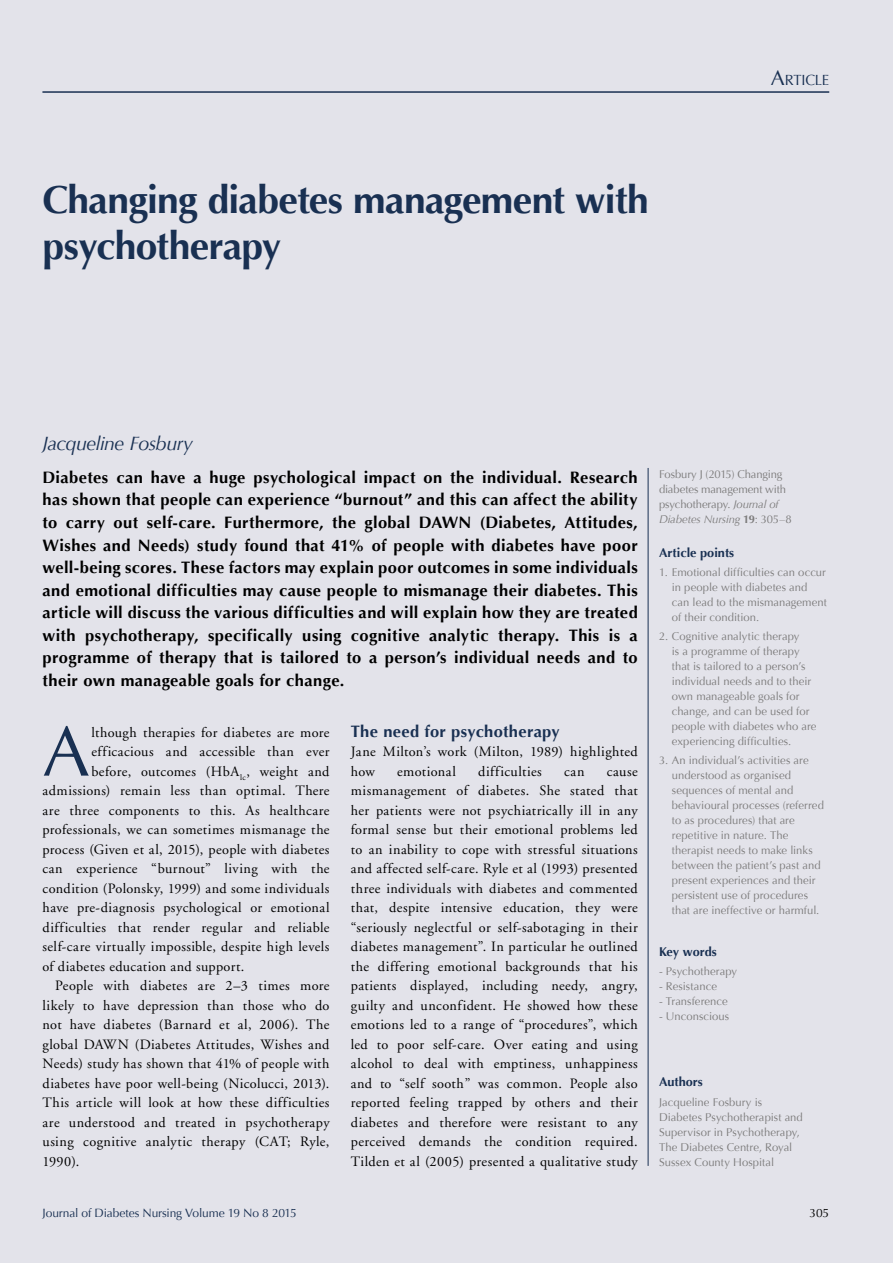
<style>
.page{position:relative;width:893px;height:1263px;background:#e3e3ea}
.page>*{position:absolute;margin:0;border:0;box-sizing:border-box;transform-origin:0 0}
.t1{font:71.25px "Optima";color:#193052}
.t2{font:700 39px/46.5px "Optima";letter-spacing:-.02em;color:#193052}
.t3{font:italic 19.5px "Optima";letter-spacing:-.025em;color:#193052}
.t4{font:700 16.5px/22.5px "Optima";letter-spacing:.025em;color:#000;text-align:justify}
.t5{font:700 16.5px "Optima";letter-spacing:.02em;color:#193052}
.t6{font:14.7px "Optima";letter-spacing:-.02em;color:#193052}
.t7{font:14.25px/19.5px "Adobe Garamond";letter-spacing:.03em;color:#000}
.t8{font:700 12.75px "Optima";color:#193052}
.t9{font:12px "Optima";letter-spacing:-.015em;color:#193052}
.t10{font:12px "Optima";color:#000}
.t11{font:11.25px/15px "Optima";letter-spacing:.005em;color:#7c7b7b}
.t12{font:11.25px/15px "Optima";letter-spacing:-.015em;color:#7c7b7b}
.s1{font-size:21px}
.s2{font-style:italic}
.s3{font-weight:700}
</style>
<div class="page">
<hr style="left:43px;top:92px;width:786px;height:1px;background:#193052">
<hr style="left:648px;top:468px;width:1px;height:698px;background:#193052">
<h2 class="t2" style="left:43px;top:177px;width:608px">Changing diabetes management with psychotherapy</h2>
<p class="t6" style="left:771px;top:72px;width:60px"><span class="s1">A</span>RTICLE</p>
<h3 class="t3" style="left:43px;top:432px;width:152px">Jacqueline Fosbury</h3>
<p class="t4" style="left:43px;top:466px;width:597px">Diabetes can have a huge psychological impact on the individual. Research has shown that people can experience “burnout” and this can affect the ability to carry out self-care. Furthermore, the global DAWN (Diabetes, Attitudes, Wishes and Needs) study found that 41% of people with diabetes have poor well-being scores. These factors may explain poor outcomes in some individuals and emotional difficulties may cause people to mismanage their diabetes. This article will discuss the various difficulties and will explain how they are treated with psychotherapy, specifically using cognitive analytic therapy. This is a programme of therapy that is tailored to a person’s individual needs and to their own manageable goals for change.</p>
<h1 class="t1" style="left:43px;top:710px;width:49px">A</h1>
<p class="t7" style="left:91px;top:723px;width:240px">lthough therapies for diabetes are more</p>
<p class="t5" style="left:351px;top:721px;width:210px">The need for psychotherapy</p>
<p class="t7" style="left:351px;top:742px;width:288px">Jane Milton’s work (Milton, 1989) highlighted how</p>
<p class="t7" style="left:91px;top:742px;width:240px">efficacious and accessible than ever</p>
<p class="t7" style="left:91px;top:762px;width:240px">before, outcomes (HbA<sub>lc</sub>, weight and</p>
<p class="t7" style="left:43px;top:781px;width:289px">admissions) remain less than optimal. There</p>
<p class="t7" style="left:43px;top:801px;width:289px">are three components to this. As healthcare</p>
<p class="t7" style="left:43px;top:820px;width:289px">professionals, we can sometimes mismanage the</p>
<p class="t7" style="left:43px;top:840px;width:289px">process (Given et al, 2015), people with diabetes</p>
<p class="t7" style="left:43px;top:859px;width:289px">can experience “burnout” living with the</p>
<p class="t7" style="left:43px;top:879px;width:288px">condition (Polonsky, 1999) and some individuals</p>
<p class="t7" style="left:43px;top:898px;width:288px">have pre-diagnosis psychological or emotional</p>
<p class="t7" style="left:43px;top:918px;width:289px">difficulties that render regular and reliable</p>
<p class="t7" style="left:43px;top:937px;width:289px">self-care virtually impossible, despite high levels</p>
<p class="t7" style="left:43px;top:957px;width:203px">of diabetes education and support.</p>
<p class="t7" style="left:55px;top:976px;width:276px">People with diabetes are 2–3 times more</p>
<p class="t7" style="left:43px;top:996px;width:288px">likely to have depression than those who do</p>
<p class="t7" style="left:43px;top:1015px;width:288px">not have diabetes (Barnard et al, 2006). The</p>
<p class="t7" style="left:43px;top:1035px;width:288px">global DAWN (Diabetes Attitudes, Wishes and</p>
<p class="t7" style="left:43px;top:1054px;width:289px">Needs) study has shown that 41% of people with</p>
<p class="t7" style="left:43px;top:1074px;width:289px">diabetes have poor well-being (Nicolucci, 2013).</p>
<p class="t7" style="left:43px;top:1093px;width:288px">This article will look at how these difficulties</p>
<p class="t7" style="left:43px;top:1112px;width:289px">are understood and treated in psychotherapy</p>
<p class="t7" style="left:43px;top:1132px;width:288px">using cognitive analytic therapy (CAT; Ryle,</p>
<p class="t7" style="left:43px;top:1151px;width:38px">1990).</p>
<p class="t7" style="left:397px;top:762px;width:60px">emotional</p>
<p class="t7" style="left:478px;top:762px;width:65px">difficulties</p>
<p class="t7" style="left:564px;top:762px;width:22px">can</p>
<p class="t7" style="left:351px;top:762px;width:289px;text-align:justify;text-indent:256px">cause mismanagement of diabetes. She stated that her patients were not psychiatrically ill in any formal sense but their emotional problems led to an inability to cope with stressful situations and affected self-care. Ryle et al (1993) presented three individuals with diabetes and commented that, despite intensive education, they were “seriously neglectful or self-sabotaging in their diabetes management”. In particular he outlined the differing emotional backgrounds that his patients displayed, including needy, angry, guilty and unconfident. He showed how these emotions led to a range of “procedures”, which led to poor self-care. Over eating and using alcohol to deal with emptiness, unhappiness and to “self sooth” was common. People also reported feeling trapped by others and their diabetes and therefore were resistant to any perceived demands the condition required.<br>Tilden et al (2005) presented a qualitative study</p>
<p class="t12" style="left:659px;top:467px;width:134px">Fosbury J (2015) Changing diabetes management with psychotherapy. <span class="s2">Journal of<br>Diabetes Nursing</span> <span class="s3">19</span>: 305–8</p>
<p class="t8" style="left:659px;top:545px;width:77px">Article points</p>
<p class="t11" style="left:672px;top:565px;width:157px;text-indent:-13px">1. Emotional difficulties can occur in people with diabetes and can lead to the mismanagement of their condition.</p>
<p class="t11" style="left:672px;top:629px;width:146px;text-indent:-13px">2. Cognitive analytic therapy<br>is a programme of therapy that is tailored to a person’s individual needs and to their own manageable goals for change, and can be used for people with diabetes who are experiencing difficulties.</p>
<p class="t11" style="left:672px;top:753px;width:154px;text-indent:-13px">3. An individual’s activities are understood as organised sequences of mental and behavioural processes (referred to as procedures) that are repetitive in nature. The therapist needs to make links between the patient’s past and present experiences and their persistent use of procedures that are ineffective or harmful.</p>
<p class="t8" style="left:659px;top:944px;width:59px">Key words</p>
<p class="t11" style="left:659px;top:964px;width:80px">- Psychotherapy</p>
<p class="t11" style="left:659px;top:979px;width:59px">- Resistance</p>
<p class="t11" style="left:659px;top:994px;width:70px">- Transference</p>
<p class="t11" style="left:659px;top:1009px;width:72px">- Unconscious</p>
<p class="t8" style="left:659px;top:1075px;width:45px">Authors</p>
<p class="t11" style="left:659px;top:1094px;width:145px">Jacqueline Fosbury is<br>Diabetes Psychotherapist and<br>Supervisor in Psychotherapy,<br>The Diabetes Centre, Royal<br>Sussex County Hospital</p>
<p class="t9" style="left:43px;top:1205px;width:256px">Journal of Diabetes Nursing Volume 19 No 8 2015</p>
<p class="t10" style="left:810px;top:1205px;width:21px">305</p>
</div>
